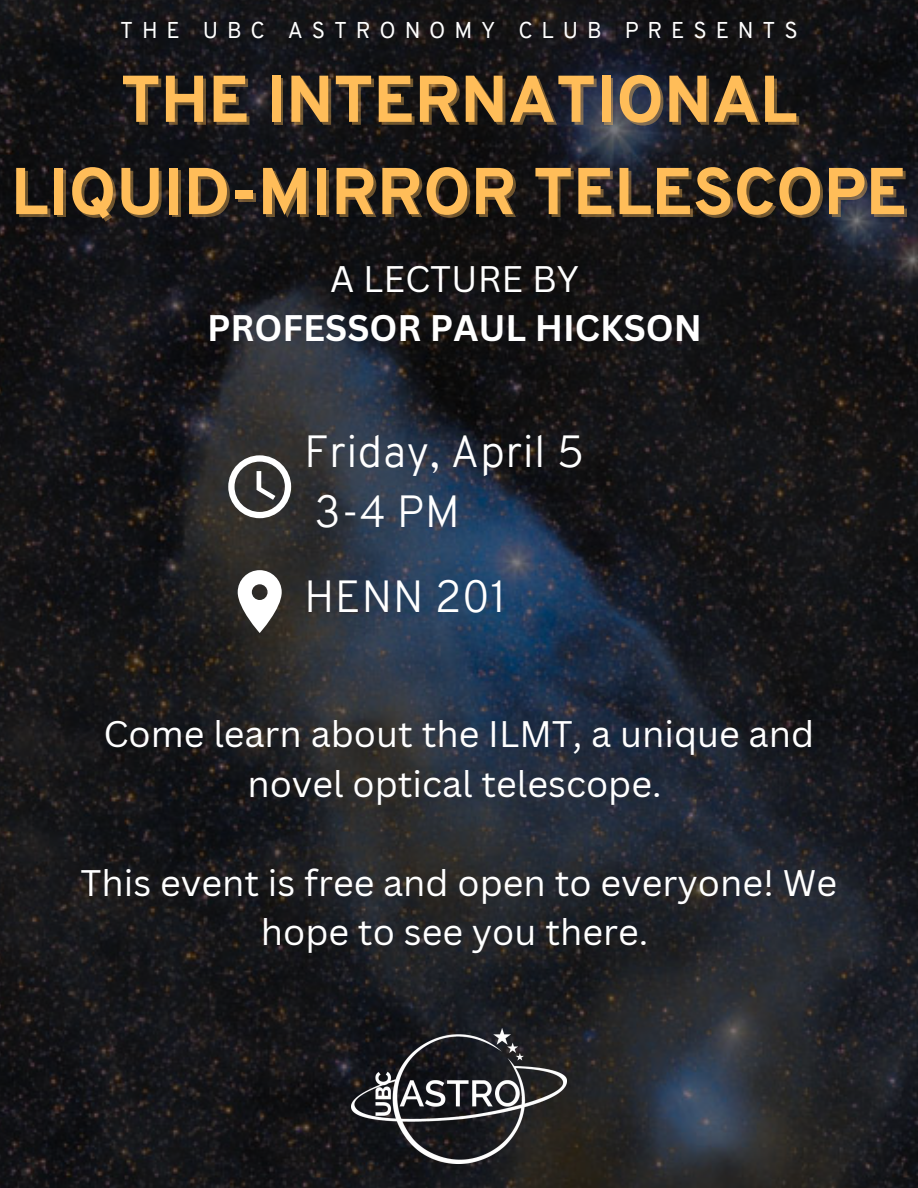
<style>
.page{position:relative;width:918px;height:1188px;background:#fff}
.page>*{position:absolute;margin:0;border:0;box-sizing:border-box;transform-origin:0 0}
.t1{font:800 66px "Overpass";color:#ffbd59}
.t2{font:300 43.95px/60.8px "Overpass";letter-spacing:.01em;color:#fff}
.t3{font:36px/49.5px "Canva Sans";color:#fff;text-align:center}
.t4{font:700 36px/49.5px "Canva Sans";color:#fff;text-align:center}
.t5{font:22.35px "Overpass";letter-spacing:.395em;color:#fff}
.s1{font-weight:400}
</style>
<div class="page">
<img style="left:0;top:0;width:918px;height:1188px">
<svg style="left:238px;top:570px;width:44px;height:63px"></svg>
<svg style="left:228px;top:455px;width:63px;height:63px"></svg>
<img style="left:352px;top:1029px;width:215px;height:135px">
<p class="t5" style="left:120px;top:22px;width:679px">THE UBC ASTRONOMY CLUB PRESENTS</p>
<p class="t1" style="left:121px;top:72px;width:678px">THE INTERNATIONAL</p>
<p class="t1" style="left:11px;top:165px;width:898px">LIQUID-MIRROR TELESCOPE</p>
<h1 class="t4" style="left:207px;top:253px;width:497px"><span class="s1">A LECTURE BY<br></span>PROFESSOR PAUL HICKSON</h1>
<p class="t2" style="left:304px;top:425px;width:282px">Friday, April 5<br>3-4 PM</p>
<h4 class="t2" style="left:304px;top:570px;width:203px">HENN 201</h4>
<h3 class="t3" style="left:103px;top:708px;width:712px">Come learn about the ILMT, a unique and novel optical telescope.</h3>
<p class="t3" style="left:81px;top:857px;width:758px">This event is free and open to everyone! We hope to see you there.</p>
</div>
